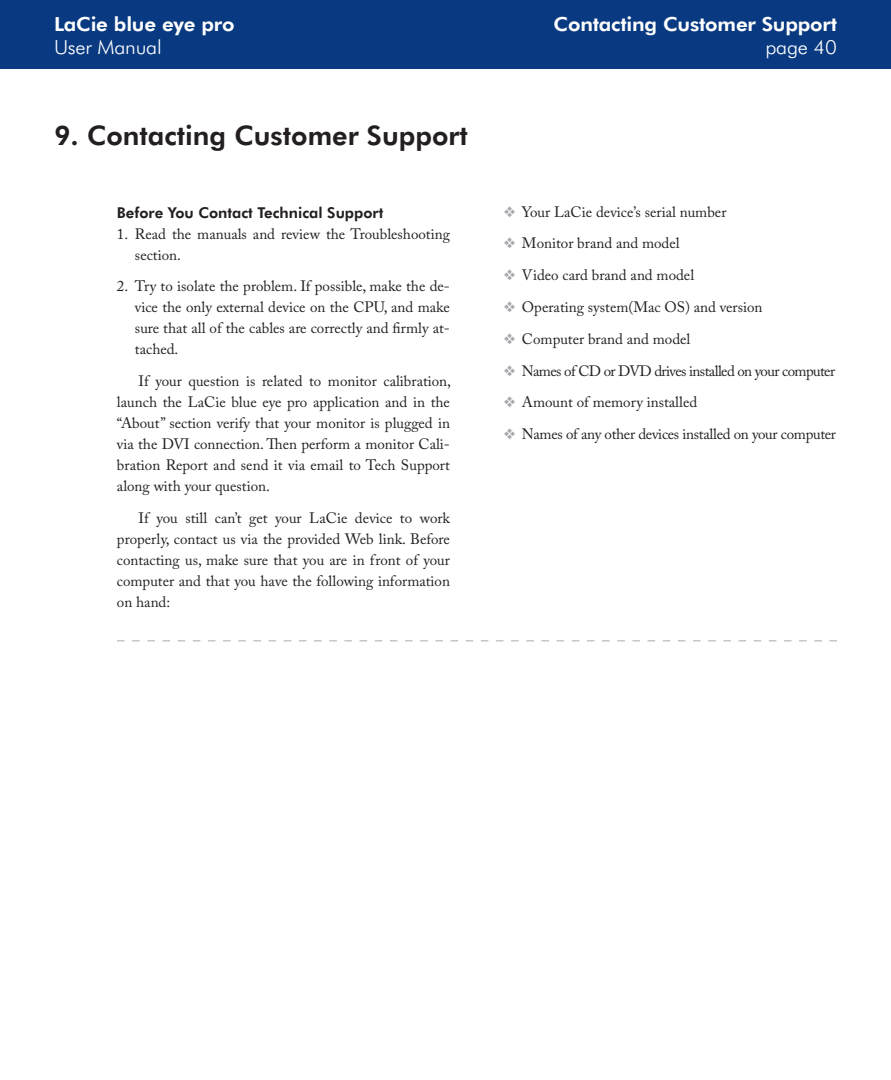
<style>
.page{position:relative;width:891px;height:1080px;background:#fff}
.page>*{position:absolute;margin:0;border:0;box-sizing:border-box;transform-origin:0 0}
._1__heading{font:800 27px "Futura BT";color:#231f20}
.t1{font:800 19.5px "Futura BT";letter-spacing:-.01em;color:#fff;scale:1.05 1}
.t2{font:300 19.5px "Futura BT";letter-spacing:-.01em;color:#fff;scale:1.05 1}
.numbering{font:15px/21px "Adobe Caslon Pro";color:#231f20;text-align:justify}
.bullets{font:15px "Adobe Caslon Pro";color:#231f20}
.bullets-2{font:15px "Adobe Caslon Pro";letter-spacing:-.02em;color:#231f20}
.bullets-3{font:15px "Adobe Caslon Pro";letter-spacing:-.04em;color:#231f20}
._1_1_1_1__heading{font:800 15px "Futura BT";color:#231f20}
.s1{color:#a8a9ad}
</style>
<div class="page">
<div style="left:0;top:0;width:891px;height:69px;background:#083981"></div>
<svg style="left:117px;top:640px;width:720px;height:1px"></svg>
<p class="t1" style="left:554px;top:12px;width:271px">Contacting Customer Support</p>
<h2 class="t1" style="left:54px;top:12px;width:173px">LaCie blue eye pro</h2>
<h2 class="t2" style="left:54px;top:35px;width:104px">User Manual</h2>
<h2 class="t2" style="left:765px;top:35px;width:70px">page 40</h2>
<p class="_1__heading" style="left:54px;top:118px;width:415px">9. Contacting Customer Support</p>
<p class="_1_1_1_1__heading" style="left:117px;top:203px;width:268px">Before You Contact Technical Support</p>
<p class="numbering" style="left:135px;top:223px;width:317px;text-indent:-18px">1. Read the manuals and review the Troubleshooting section.</p>
<p class="numbering" style="left:135px;top:276px;width:317px;text-indent:-18px">2. Try to isolate the problem. If possible, make the de&shy;vice the only external device on the CPU, and make sure that all of the cables are correctly and firmly at&shy;tached.</p>
<p class="numbering" style="left:117px;top:370px;width:336px;text-indent:22px">If your question is related to monitor calibration, launch the LaCie blue eye pro application and in the “About” section verify that your monitor is plugged in via the DVI connection. Then perform a monitor Cali&shy;bration Report and send it via email to Tech Support along with your question.</p>
<p class="numbering" style="left:117px;top:507px;width:335px;text-indent:22px">If you still can’t get your LaCie device to work properly, contact us via the provided Web link. Before contacting us, make sure that you are in front of your computer and that you have the following information on hand:</p>
<p class="bullets" style="left:504px;top:203px;width:224px"><span class="s1">❖</span> Your LaCie device’s serial number</p>
<p class="bullets" style="left:504px;top:234px;width:177px"><span class="s1">❖</span> Monitor brand and model</p>
<p class="bullets" style="left:504px;top:266px;width:192px"><span class="s1">❖</span> Video card brand and model</p>
<p class="bullets" style="left:504px;top:298px;width:260px"><span class="s1">❖</span> Operating system(Mac OS) and version</p>
<p class="bullets" style="left:504px;top:330px;width:188px"><span class="s1">❖</span> Computer brand and model</p>
<p class="bullets-3" style="left:504px;top:362px;width:333px"><span class="s1">❖</span> Names of CD or DVD drives installed on your computer</p>
<p class="bullets" style="left:504px;top:393px;width:195px"><span class="s1">❖</span> Amount of memory installed</p>
<p class="bullets-2" style="left:504px;top:425px;width:334px"><span class="s1">❖</span> Names of any other devices installed on your computer</p>
</div>
